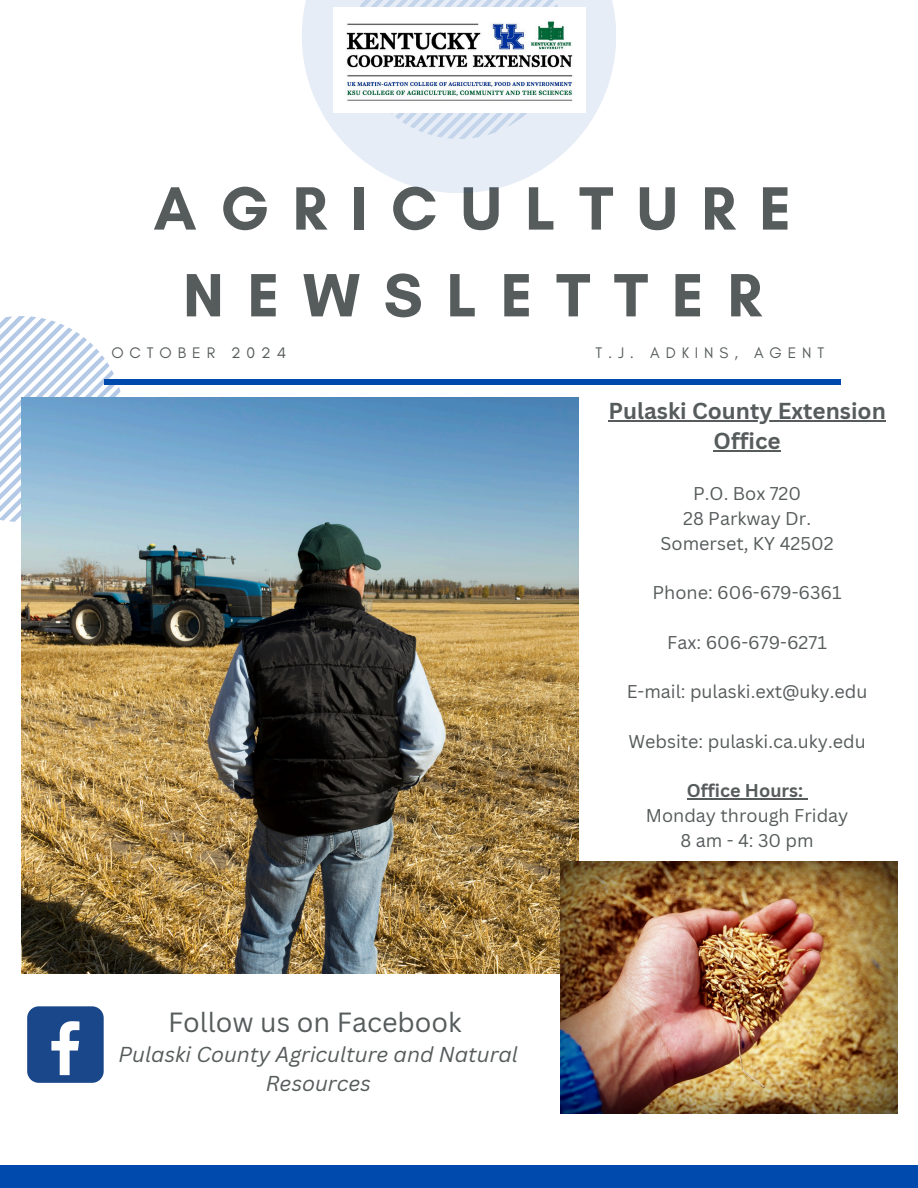
<style>
.page{position:relative;width:918px;height:1188px;background:#fff}
.page>*{position:absolute;margin:0;border:0;box-sizing:border-box;transform-origin:0 0}
.t1{font:700 62.25px/86.8px "Glacial Indifference";letter-spacing:.38em;color:#565b5b;text-align:center}
.t2{font:27px "Canva Sans";color:#565b5b}
.t3{font:700 22.5px/30.3px "Canva Sans";color:#565b5b;text-align:center}
.t4{font:italic 21px/29.2px "Canva Sans";color:#565b5b;text-align:center}
.t5{font:18px/24.8px "Canva Sans";color:#565b5b;text-align:center}
.t6{font:15.6px "Glacial Indifference";letter-spacing:.38em;color:#565b5b}
.s1{font-weight:700}
</style>
<div class="page">
<svg style="left:0;top:316px;width:124px;height:206px"></svg>
<img style="left:21px;top:398px;width:557px;height:576px">
<div style="left:104px;top:379px;width:737px;height:5px;background:#004aad"></div>
<svg style="left:302px;top:0;width:314px;height:193px;fill:#e6edf6"></svg>
<svg style="left:356px;top:0;width:206px;height:139px;background:#dde6f3"></svg>
<div style="left:0;top:1165px;width:918px;height:23px;background:#004aad"></div>
<img style="left:561px;top:862px;width:336px;height:252px">
<div style="left:27px;top:1006px;width:77px;height:77px;background:#1a4789;border-radius:12px"></div>
<svg style="left:51px;top:1021px;width:28px;height:54px"></svg>
<img style="left:333px;top:7px;width:252px;height:105px">
<hr style="left:609px;top:420px;width:277px;height:1px;background:#565b5b">
<hr style="left:714px;top:451px;width:67px;height:1px;background:#565b5b">
<hr style="left:687px;top:798px;width:116px;height:1px;background:#565b5b">
<p class="t1" style="left:154px;top:164px;width:639px">AGRICULTURE<br>NEWSLETTER</p>
<h1 class="t6" style="left:111px;top:343px;width:176px">OCTOBER 2024</h1>
<h1 class="t6" style="left:596px;top:343px;width:230px">T.J. ADKINS, AGENT</h1>
<p class="t2" style="left:168px;top:1003px;width:295px">Follow us on Facebook</p>
<p class="t4" style="left:119px;top:1039px;width:401px">Pulaski County Agriculture and Natural<br>Resources</p>
<h4 class="t3" style="left:609px;top:395px;width:279px">Pulaski County Extension<br>Office</h4>
<h4 class="t5" style="left:661px;top:481px;width:174px">P.O. Box 720<br>28 Parkway Dr.<br>Somerset, KY 42502</h4>
<h4 class="t5" style="left:653px;top:580px;width:191px">Phone: 606-679-6361</h4>
<h4 class="t5" style="left:667px;top:629px;width:161px">Fax: 606-679-6271</h4>
<h4 class="t5" style="left:627px;top:679px;width:242px">E-mail: pulaski.ext@uky.edu</h4>
<h4 class="t5" style="left:628px;top:728px;width:239px">Website: pulaski.ca.uky.edu</h4>
<p class="t5" style="left:646px;top:778px;width:204px"><span class="s1">Office Hours:<br></span>Monday through Friday<br>8 am - 4: 30 pm</p>
</div>
